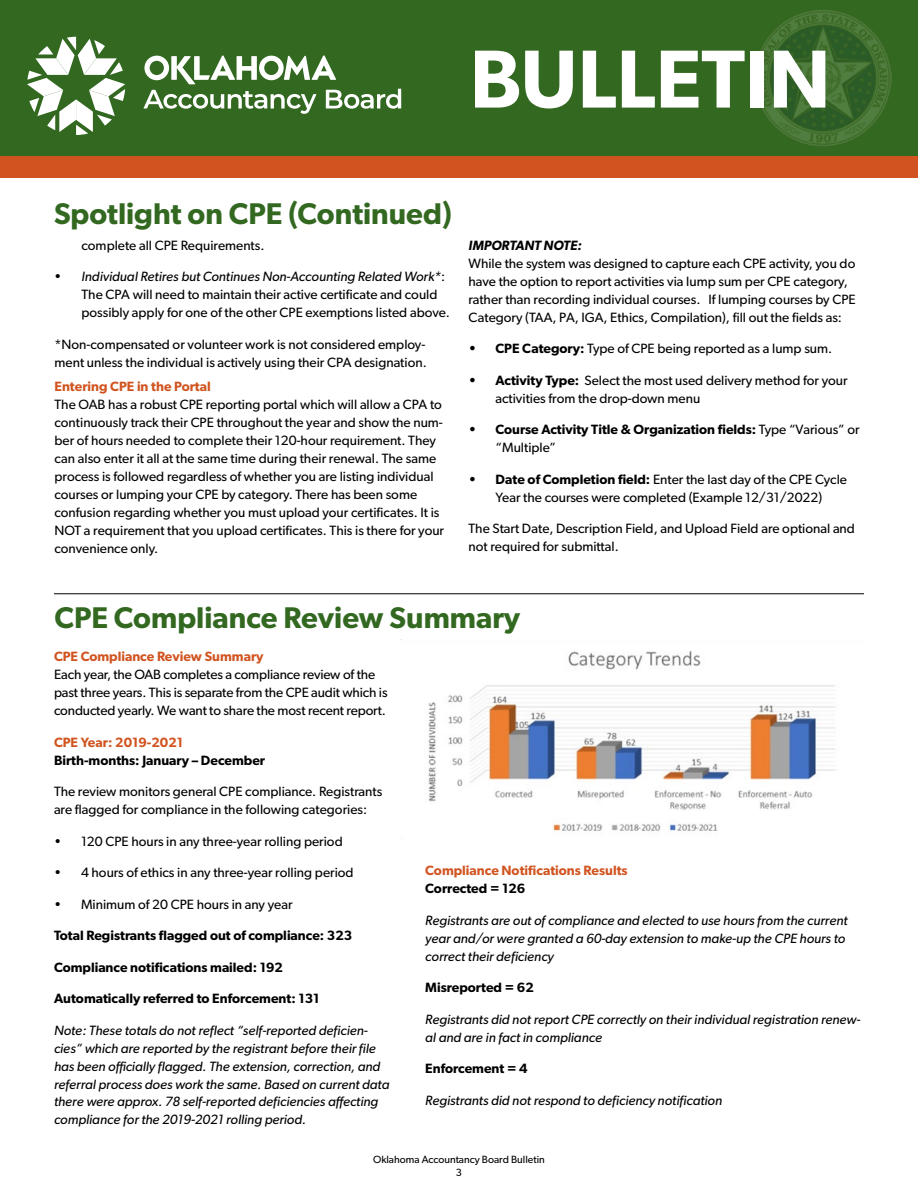
<style>
.page{position:relative;width:918px;height:1188px;background:#fff}
.page>*{position:absolute;margin:0;border:0;box-sizing:border-box;transform-origin:0 0}
.t1{font:600 82.5px "Gibson";color:#fff}
.t2{font:600 30px "Gibson";color:#326820}
.t3{font:13.5px/18px "Gibson";color:#000}
.t4{font:italic 13.5px/18px "Gibson";color:#000}
.t5{font:600 13.5px/18px "Gibson";color:#000}
.t6{font:600 13.5px "Gibson";color:#d15420}
.t7{font:italic 600 13.5px "Gibson";color:#000}
.t8{font:10.5px/13.5px "Gibson";color:#000;text-align:center}
.s1{font-style:italic}
.s2{font-weight:600}
.s3{font-weight:400}
</style>
<div class="page">
<div style="left:0;top:0;width:918px;height:157px;background:#326820"></div>
<svg style="left:27px;top:37px;width:98px;height:98px"></svg>
<svg style="left:143px;top:56px;width:258px;height:58px"></svg>
<div style="left:0;top:157px;width:918px;height:21px;background:#d15420"></div>
<img style="left:755px;top:10px;width:136px;height:136px">
<hr style="left:54px;top:593px;width:810px;height:1px;background:#000">
<img style="left:428px;top:651px;width:408px;height:180px">
<h1 class="t1" style="left:470px;top:30px;width:362px">BULLETIN</h1>
<h2 class="t2" style="left:54px;top:196px;width:400px">Spotlight on CPE (Continued)</h2>
<p class="t3" style="left:82px;top:236px;width:184px">complete all CPE Requirements.</p>
<p class="t3" style="left:82px;top:267px;width:370px;text-indent:-27px"><span class="s1">• Individual Retires but Continues Non-Accounting Related Work*</span>:<br>The CPA will need to maintain their active certificate and could possibly apply for one of the other CPE exemptions listed above.</p>
<p class="t3" style="left:55px;top:335px;width:374px">*Non-compensated or volunteer work is not considered employ&shy;ment unless the individual is actively using their CPA designation.</p>
<p class="t6" style="left:55px;top:378px;width:158px">Entering CPE in the Portal</p>
<p class="t3" style="left:55px;top:395px;width:391px">The OAB has a robust CPE reporting portal which will allow a CPA to continuously track their CPE throughout the year and show the num&shy;ber of hours needed to complete their 120-hour requirement. They can also enter it all at the same time during their renewal. The same process is followed regardless of whether you are listing individual courses or lumping your CPE by category. There has been some confusion regarding whether you must upload your certificates. It is NOT a requirement that you upload certificates. This is there for your convenience only.</p>
<p class="t7" style="left:469px;top:237px;width:115px">IMPORTANT NOTE:</p>
<p class="t3" style="left:469px;top:254px;width:389px">While the system was designed to capture each CPE activity, you do have the option to report activities via lump sum per CPE category, rather than recording individual courses. If lumping courses by CPE Category (TAA, PA, IGA, Ethics, Compilation), fill out the fields as:</p>
<p class="t3" style="left:469px;top:339px;width:365px"><span class="s2">• CPE Category:</span> Type of CPE being reported as a lump sum.</p>
<p class="t3" style="left:496px;top:371px;width:354px;text-indent:-27px"><span class="s2">• Activity Type:</span> Select the most used delivery method for your activities from the drop-down menu</p>
<p class="t5" style="left:496px;top:420px;width:366px;text-indent:-27px">• Course Activity Title &amp; Organization fields: <span class="s3">Type “Various” or “Multiple”</span></p>
<p class="t3" style="left:469px;top:470px;width:380px;text-align:center"><span class="s2">• Date of Completion field:</span> Enter the last day of the CPE Cycle<br>Year the courses were completed (Example 12/31/2022)</p>
<p class="t3" style="left:469px;top:519px;width:388px">The Start Date, Description Field, and Upload Field are optional and not required for submittal.</p>
<h2 class="t2" style="left:55px;top:600px;width:467px">CPE Compliance Review Summary</h2>
<p class="t6" style="left:54px;top:648px;width:211px">CPE Compliance Review Summary</p>
<p class="t3" style="left:54px;top:665px;width:335px">Each year, the OAB completes a compliance review of the past three years. This is separate from the CPE audit which is conducted yearly. We want to share the most recent report.</p>
<p class="t6" style="left:54px;top:734px;width:131px">CPE Year: 2019-2021</p>
<p class="t5" style="left:54px;top:751px;width:213px">Birth-months: January – December</p>
<p class="t3" style="left:54px;top:782px;width:330px">The review monitors general CPE compliance. Registrants are flagged for compliance in the following categories:</p>
<p class="t3" style="left:54px;top:832px;width:290px">• 120 CPE hours in any three-year rolling period</p>
<p class="t3" style="left:54px;top:863px;width:301px">• 4 hours of ethics in any three-year rolling period</p>
<p class="t3" style="left:54px;top:895px;width:240px">• Minimum of 20 CPE hours in any year</p>
<p class="t5" style="left:54px;top:926px;width:300px">Total Registrants flagged out of compliance: 323</p>
<p class="t5" style="left:54px;top:958px;width:230px">Compliance notifications mailed: 192</p>
<p class="t5" style="left:54px;top:989px;width:267px">Automatically referred to Enforcement: 131</p>
<p class="t4" style="left:54px;top:1021px;width:337px">Note: These totals do not reflect “self-reported deficien&shy;cies” which are reported by the registrant before their file has been officially flagged. The extension, correction, and referral process does work the same. Based on current data there were approx. 78 self-reported deficiencies affecting compliance for the 2019-2021 rolling period.</p>
<p class="t6" style="left:425px;top:862px;width:204px">Compliance Notifications Results</p>
<p class="t5" style="left:425px;top:879px;width:102px">Corrected = 126</p>
<p class="t4" style="left:425px;top:911px;width:424px">Registrants are out of compliance and elected to use hours from the current year and/or were granted a 60-day extension to make-up the CPE hours to correct their deficiency</p>
<p class="t5" style="left:425px;top:978px;width:110px">Misreported = 62</p>
<p class="t4" style="left:425px;top:1010px;width:437px">Registrants did not report CPE correctly on their individual registration renew&shy;al and are in fact in compliance</p>
<p class="t5" style="left:425px;top:1059px;width:104px">Enforcement = 4</p>
<p class="t4" style="left:425px;top:1091px;width:298px">Registrants did not respond to deficiency notification</p>
<p class="t8" style="left:373px;top:1152px;width:173px">Oklahoma Accountancy Board Bulletin<br>3</p>
</div>
